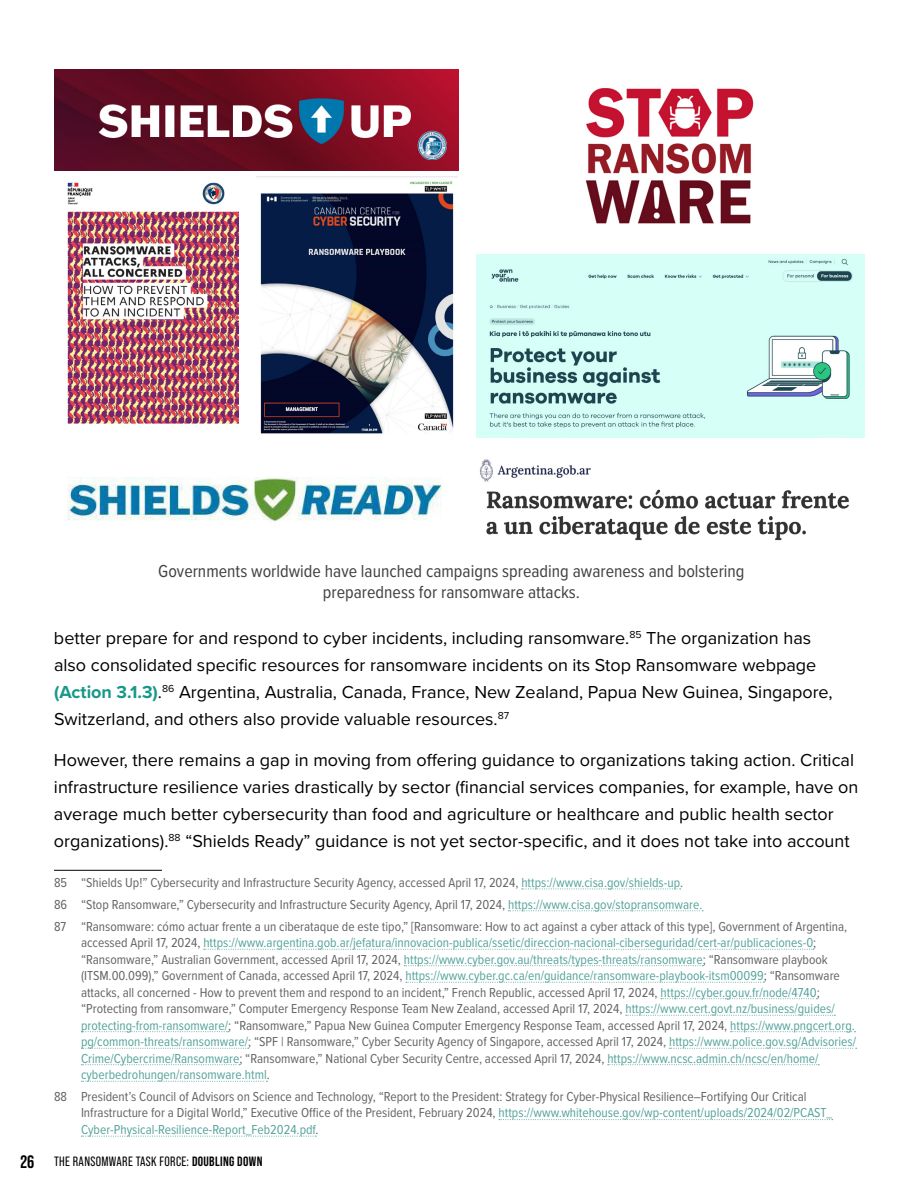
<style>
.page{position:relative;width:918px;height:1188px;background:#fff}
.page>*{position:absolute;margin:0;border:0;box-sizing:border-box;transform-origin:0 0}
.t1{font:18px/27px "Proxima Nova";color:#000}
.t2{font:18px/21.6px "Proxima Nova Cond";color:#414042;text-align:center}
.t3{font:13.5px/16.5px "Proxima Nova Cond";color:#636466}
.t4{font:13.5px "Bebas Neue Pro";letter-spacing:.025em;color:#000}
.s1{font-weight:700;color:#18988b}
.s2{color:#56a49b}
.s3{font-weight:700;font-size:18px}
.s4{font-weight:700}
</style>
<div class="page">
<hr style="left:54px;top:870px;width:108px;height:1px;background:#000">
<svg style="left:522px;top:889px;width:159px;height:1px"></svg>
<svg style="left:508px;top:910px;width:195px;height:1px"></svg>
<svg style="left:204px;top:949px;width:610px;height:1px"></svg>
<svg style="left:404px;top:965px;width:299px;height:1px"></svg>
<svg style="left:406px;top:982px;width:358px;height:1px"></svg>
<svg style="left:661px;top:998px;width:156px;height:1px"></svg>
<svg style="left:626px;top:1015px;width:209px;height:1px"></svg>
<svg style="left:81px;top:1031px;width:148px;height:1px"></svg>
<svg style="left:731px;top:1031px;width:125px;height:1px"></svg>
<svg style="left:81px;top:1048px;width:168px;height:1px"></svg>
<svg style="left:669px;top:1048px;width:188px;height:1px"></svg>
<svg style="left:81px;top:1064px;width:159px;height:1px"></svg>
<svg style="left:608px;top:1064px;width:211px;height:1px"></svg>
<svg style="left:81px;top:1081px;width:186px;height:1px"></svg>
<svg style="left:499px;top:1119px;width:334px;height:1px"></svg>
<svg style="left:81px;top:1136px;width:235px;height:1px"></svg>
<img style="left:54px;top:69px;width:405px;height:101px">
<img style="left:67px;top:477px;width:375px;height:45px">
<img style="left:67px;top:182px;width:171px;height:242px">
<img style="left:585px;top:88px;width:169px;height:136px">
<img style="left:476px;top:254px;width:389px;height:184px">
<img style="left:260px;top:181px;width:194px;height:253px">
<img style="left:486px;top:489px;width:363px;height:52px">
<img style="left:479px;top:459px;width:112px;height:23px">
<h1 class="t2" style="left:158px;top:559px;width:588px">Governments worldwide have launched campaigns spreading awareness and bolstering preparedness for ransomware attacks.</h1>
<p class="t1" style="left:54px;top:624px;width:780px">better prepare for and respond to cyber incidents, including ransomware. <sup>85</sup> The organization has also consolidated specific resources for ransomware incidents on its Stop Ransomware webpage <span class="s1">(Action 3.1.3)</span>. <sup>86</sup> Argentina, Australia, Canada, France, New Zealand, Papua New Guinea, Singapore, Switzerland, and others also provide valuable resources. <sup>87</sup></p>
<p class="t1" style="left:54px;top:746px;width:806px">However, there remains a gap in moving from offering guidance to organizations taking action. Critical infrastructure resilience varies drastically by sector (financial services companies, for example, have on average much better cybersecurity than food and agriculture or healthcare and public health sector organizations). <sup>88</sup> “Shields Ready” guidance is not yet sector-specific, and it does not take into account</p>
<p class="t3" style="left:54px;top:871px;width:795px;line-height:21.9px">85 “Shields Up!” Cybersecurity and Infrastructure Security Agency, accessed April 17, 2024, <span class="s2">https://www.cisa.gov/shields-up</span>.<br>86 “Stop Ransomware,” Cybersecurity and Infrastructure Security Agency, April 17, 2024, <span class="s2">https://www.cisa.gov/stopransomware.<br></span>87 “Ransomware: cómo actuar frente a un ciberataque de este tipo,” [Ransomware: How to act against a cyber attack of this type], Government of Argentina,</p>
<p class="t3" style="left:81px;top:934px;width:777px">accessed April 17, 2024, <span class="s2">https://www.argentina.gob.ar/jefatura/innovacion-publica/ssetic/direccion-nacional-ciberseguridad/cert-ar/publicaciones-0</span>; “Ransomware,” Australian Government, accessed April 17, 2024, <span class="s2">https://www.cyber.gov.au/threats/types-threats/ransomware</span>; “Ransomware playbook (ITSM.00.099),” Government of Canada, accessed April 17, 2024, <span class="s2">https://www.cyber.gc.ca/en/guidance/ransomware-playbook-itsm00099</span>; “Ransomware attacks, all concerned - How to prevent them and respond to an incident,” French Republic, accessed April 17, 2024, <span class="s2">https://cyber.gouv.fr/node/4740</span>; “Protecting from ransomware,” Computer Emergency Response Team New Zealand, accessed April 17, 2024, <span class="s2">https://www.cert.govt.nz/business/guides/ protecting-from-ransomware/</span>; “Ransomware,” Papua New Guinea Computer Emergency Response Team, accessed April 17, 2024, <span class="s2">https://www.pngcert.org. pg/common-threats/ransomware/</span>; “SPF | Ransomware,” Cyber Security Agency of Singapore, accessed April 17, 2024, <span class="s2">https://www.police.gov.sg/Advisories/ Crime/Cybercrime/Ransomware</span>; “Ransomware,” National Cyber Security Centre, accessed April 17, 2024, <span class="s2">https://www.ncsc.admin.ch/ncsc/en/home/ cyberbedrohungen/ransomware.html</span>.</p>
<p class="t3" style="left:81px;top:1088px;width:753px;text-indent:-27px">88 President’s Council of Advisors on Science and Technology, “Report to the President: Strategy for Cyber-Physical Resilience–Fortifying Our Critical<br>Infrastructure for a Digital World,” Executive Office of the President, February 2024, <span class="s2">https://www.whitehouse.gov/wp-content/uploads/2024/02/PCAST_<br>Cyber-Physical-Resilience-Report_Feb2024.pdf</span>.</p>
<p class="t4" style="left:20px;top:1154px;width:243px"><span class="s3">26</span> THE RANSOMWARE TASK FORCE: <span class="s4">DOUBLING DOWN</span></p>
</div>
